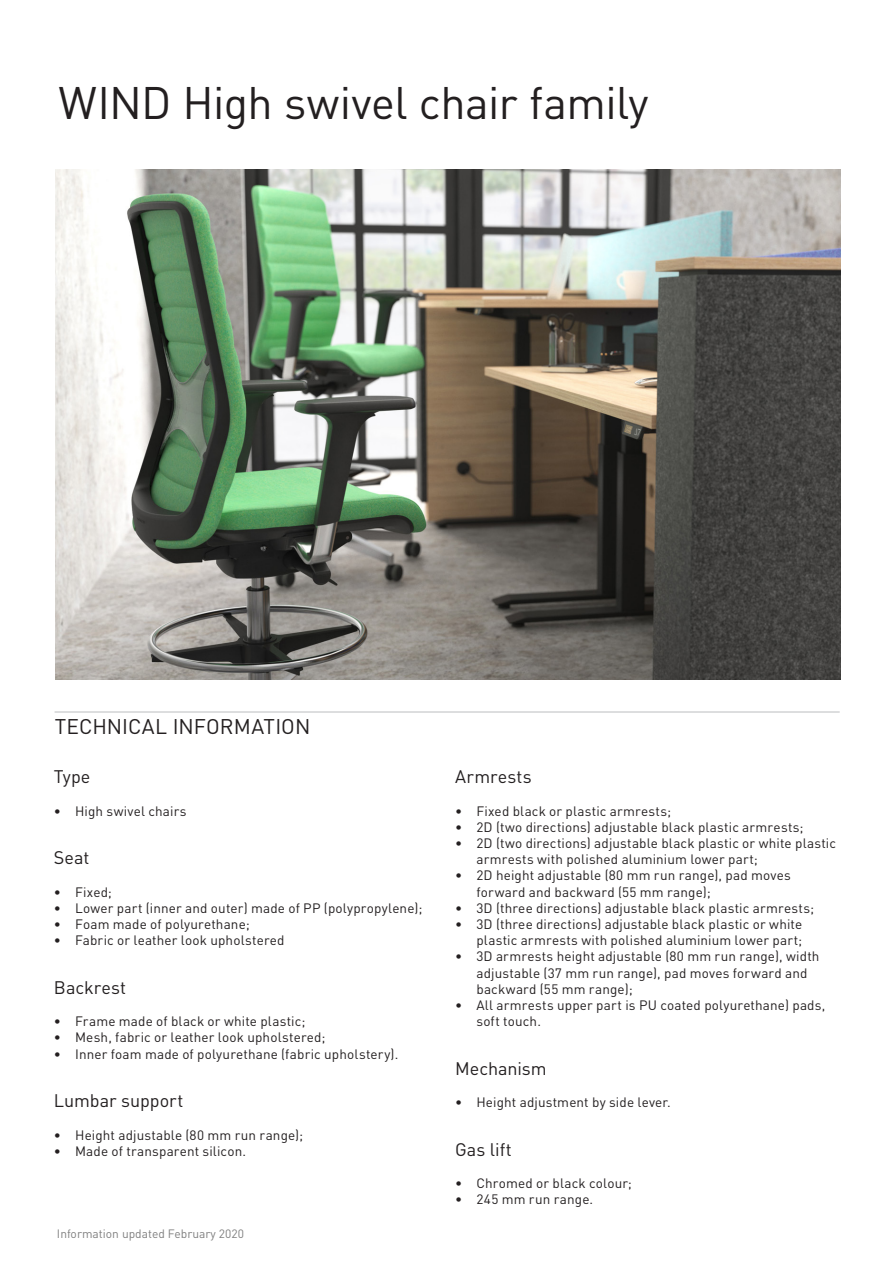
<style>
.page{position:relative;width:893px;height:1263px;background:#fff}
.page>*{position:absolute;margin:0;border:0;box-sizing:border-box;transform-origin:0 0}
.PAV_30{font:45px "DIN Pro";letter-spacing:-.015em;color:#231f20}
.Pavadinimas_1{font:21px "DIN Pro";color:#231f20}
.Pavadinimas_2{font:18px "DIN Pro";color:#231f20}
.t1{font:13.5px/16.2px "DIN Pro";letter-spacing:.01em;color:#231f20}
.No_spacing_grey{font:12px "DIN Pro";color:#808080}
</style>
<div class="page">
<hr style="left:55px;top:712px;width:785px;height:1px;background:#bcbdc0">
<img style="left:55px;top:170px;width:785px;height:510px">
<p class="PAV_30" style="left:58px;top:72px;width:592px">WIND High swivel chair family</p>
<p class="Pavadinimas_1" style="left:55px;top:713px;width:257px">TECHNICAL INFORMATION</p>
<p class="Pavadinimas_2" style="left:54px;top:764px;width:38px">Type</p>
<p class="t1" style="left:54px;top:802px;width:134px">• High swivel chairs</p>
<p class="Pavadinimas_2" style="left:54px;top:845px;width:37px">Seat</p>
<p class="t1" style="left:54px;top:883px;width:60px">• Fixed;</p>
<p class="t1" style="left:54px;top:899px;width:370px">• Lower part (inner and outer) made of PP (polypropylene);</p>
<p class="t1" style="left:54px;top:915px;width:197px">• Foam made of polyurethane;</p>
<p class="t1" style="left:54px;top:931px;width:232px">• Fabric or leather look upholstered</p>
<p class="Pavadinimas_2" style="left:54px;top:975px;width:74px">Backrest</p>
<p class="t1" style="left:54px;top:1012px;width:253px">• Frame made of black or white plastic;</p>
<p class="t1" style="left:54px;top:1029px;width:273px">• Mesh, fabric or leather look upholstered;</p>
<p class="t1" style="left:54px;top:1045px;width:346px">• Inner foam made of polyurethane (fabric upholstery).</p>
<p class="Pavadinimas_2" style="left:54px;top:1088px;width:131px">Lumbar support</p>
<p class="t1" style="left:54px;top:1126px;width:251px">• Height adjustable (80 mm run range);</p>
<p class="t1" style="left:54px;top:1142px;width:194px">• Made of transparent silicon.</p>
<p class="No_spacing_grey" style="left:57px;top:1225px;width:188px">Information updated February 2020</p>
<p class="Pavadinimas_2" style="left:455px;top:764px;width:78px">Armrests</p>
<p class="t1" style="left:455px;top:802px;width:217px">• Fixed black or plastic armrests;</p>
<p class="t1" style="left:455px;top:818px;width:350px">• 2D (two directions) adjustable black plastic armrests;</p>
<p class="t1" style="left:476px;top:834px;width:361px;text-indent:-21px">• 2D (two directions) adjustable black plastic or white plastic armrests with polished aluminium lower part;</p>
<p class="t1" style="left:476px;top:867px;width:316px;text-indent:-21px">• 2D height adjustable (80 mm run range), pad moves forward and backward (55 mm range);</p>
<p class="t1" style="left:455px;top:899px;width:360px">• 3D (three directions) adjustable black plastic armrests;</p>
<p class="t1" style="left:455px;top:915px;width:349px;text-align:right">• 3D (three directions) adjustable black plastic or white plastic armrests with polished aluminium lower part;</p>
<p class="t1" style="left:476px;top:948px;width:345px;text-indent:-21px">• 3D armrests height adjustable (80 mm run range), width adjustable (37 mm run range), pad moves forward and backward (55 mm range);</p>
<p class="t1" style="left:476px;top:996px;width:350px;text-indent:-21px">• All armrests upper part is PU coated polyurethane) pads, soft touch.</p>
<p class="Pavadinimas_2" style="left:455px;top:1056px;width:93px">Mechanism</p>
<p class="t1" style="left:455px;top:1093px;width:217px">• Height adjustment by side lever.</p>
<p class="Pavadinimas_2" style="left:455px;top:1137px;width:58px">Gas lift</p>
<p class="t1" style="left:455px;top:1174px;width:178px">• Chromed or black colour;</p>
<p class="t1" style="left:455px;top:1191px;width:140px">• 245 mm run range.</p>
</div>
